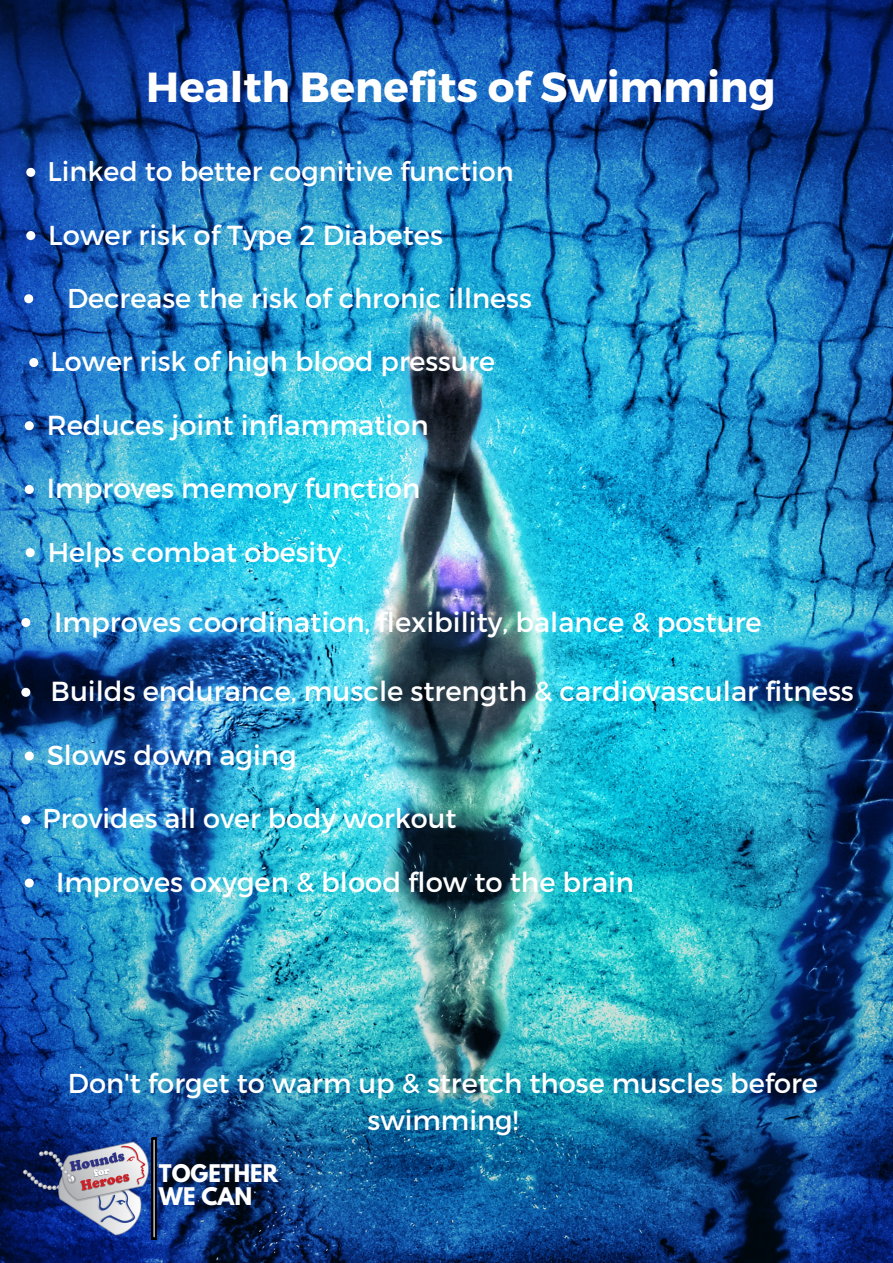
<style>
.page{position:relative;width:893px;height:1263px;background:#fff}
.page>*{position:absolute;margin:0;border:0;box-sizing:border-box;transform-origin:0 0}
.t1{font:700 42px "Montserrat";color:#fff}
.t2{font:27.53px "Montserrat";color:#fff}
.t3{font:27.45px "Montserrat";color:#fff}
.t4{font:27.3px/37.5px "Montserrat";color:#fff;text-align:center}
.t5{font:27.22px "Montserrat";color:#fff}
.t6{font:27.15px "Montserrat";color:#fff}
.t7{font:27.08px "Montserrat";color:#fff}
.t8{font:27px "Montserrat";color:#fff}
.t9{font:700 21.52px "League Spartan";color:#fff}
</style>
<div class="page">
<img style="left:0;top:0;width:893px;height:1263px">
<svg style="left:26px;top:168px;width:9px;height:9px"></svg>
<svg style="left:26px;top:231px;width:9px;height:9px"></svg>
<svg style="left:29px;top:358px;width:9px;height:9px"></svg>
<svg style="left:24px;top:294px;width:9px;height:9px"></svg>
<svg style="left:25px;top:421px;width:9px;height:9px"></svg>
<svg style="left:25px;top:485px;width:9px;height:9px"></svg>
<svg style="left:26px;top:548px;width:9px;height:9px"></svg>
<svg style="left:21px;top:618px;width:9px;height:9px"></svg>
<svg style="left:21px;top:688px;width:9px;height:9px"></svg>
<svg style="left:25px;top:751px;width:9px;height:9px"></svg>
<svg style="left:21px;top:815px;width:9px;height:9px"></svg>
<svg style="left:25px;top:878px;width:9px;height:9px"></svg>
<img style="left:22px;top:1142px;width:129px;height:93px">
<svg style="left:152px;top:1138px;width:4px;height:101px"></svg>
<p class="t1" style="left:146px;top:60px;width:631px">Health Benefits of Swimming</p>
<p class="t8" style="left:47px;top:154px;width:467px">Linked to better cognitive function</p>
<p class="t3" style="left:48px;top:217px;width:396px">Lower risk of Type 2 Diabetes</p>
<p class="t5" style="left:67px;top:280px;width:466px">Decrease the risk of chronic illness</p>
<p class="t7" style="left:51px;top:344px;width:446px">Lower risk of high blood pressure</p>
<p class="t2" style="left:47px;top:407px;width:383px">Reduces joint inflammation</p>
<p class="t2" style="left:47px;top:471px;width:375px">Improves memory function</p>
<p class="t6" style="left:48px;top:534px;width:295px">Helps combat obesity</p>
<p class="t3" style="left:54px;top:604px;width:709px">Improves coordination, flexibility, balance &amp; posture</p>
<p class="t2" style="left:51px;top:674px;width:805px">Builds endurance, muscle strength &amp; cardiovascular fitness</p>
<p class="t3" style="left:47px;top:737px;width:251px">Slows down aging</p>
<p class="t7" style="left:43px;top:801px;width:415px">Provides all over body workout</p>
<p class="t3" style="left:56px;top:864px;width:579px">Improves oxygen &amp; blood flow to the brain</p>
<p class="t4" style="left:68px;top:1063px;width:751px">Don't forget to warm up &amp; stretch those muscles before swimming!</p>
<p class="t9" style="left:159px;top:1162px;width:121px">TOGETHER</p>
<p class="t9" style="left:159px;top:1185px;width:95px">WE CAN</p>
</div>
